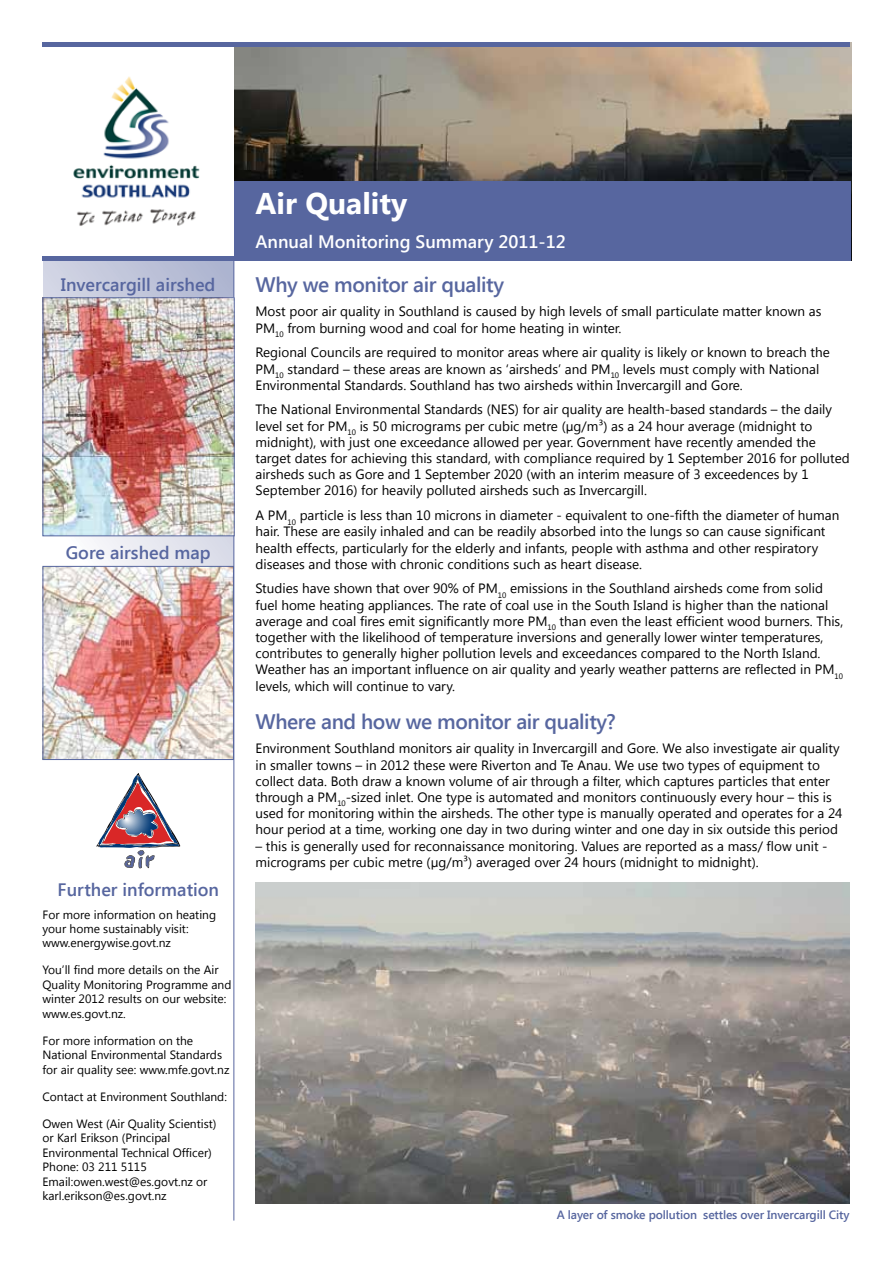
<style>
.page{position:relative;width:893px;height:1263px;background:#fff}
.page>*{position:absolute;margin:0;border:0;box-sizing:border-box;transform-origin:0 0}
.t1{font:700 30px "Segoe UI";color:#fff}
.t2{font:600 21px "Segoe UI";letter-spacing:-.02em;color:#57669f}
.t3{font:600 18px "Segoe UI";color:#57669f}
.t4{font:600 18px "Segoe UI";color:#fff}
.t5{font:13.5px/16.2px "Segoe UI";color:#000}
.t6{font:12px/14.4px "Segoe UI";color:#000}
.t7{font:600 12px "Segoe UI";letter-spacing:-.01em;color:#57669f}
</style>
<div class="page">
<svg style="left:43px;top:260px;width:190px;height:306px"></svg>
<img style="left:73px;top:76px;width:127px;height:150px">
<hr style="left:233px;top:260px;width:1px;height:960px;background:#57669f">
<img style="left:234px;top:43px;width:617px;height:217px">
<hr style="left:43px;top:43px;width:807px;height:4px;background:#57669f">
<hr style="left:43px;top:256px;width:807px;height:4px;background:#57669f">
<div style="left:234px;top:181px;width:616px;height:79px;background:#57669f"></div>
<img style="left:255px;top:882px;width:595px;height:321px">
<img style="left:45px;top:299px;width:188px;height:235px">
<div style="left:43px;top:297px;width:192px;height:239px;border:1px solid #57669f"></div>
<img style="left:45px;top:568px;width:187px;height:190px">
<div style="left:43px;top:566px;width:191px;height:194px;border:1px solid #57669f"></div>
<svg style="left:96px;top:773px;width:84px;height:96px"></svg>
<h3 class="t3" style="left:61px;top:272px;width:156px">Invercargill airshed</h3>
<h3 class="t3" style="left:66px;top:540px;width:146px">Gore airshed map</h3>
<h3 class="t3" style="left:58px;top:877px;width:163px">Further information</h3>
<p class="t6" style="left:43px;top:906px;width:175px">For more information on heating your home sustainably visit: www.energywise.govt.nz</p>
<p class="t6" style="left:43px;top:962px;width:190px">You’ll find more details on the Air<br>Quality Monitoring Programme and winter 2012 results on our website: www.es.govt.nz.</p>
<p class="t6" style="left:43px;top:1033px;width:188px">For more information on the<br>National Environmental Standards for air quality see: www.mfe.govt.nz</p>
<p class="t6" style="left:43px;top:1089px;width:186px">Contact at Environment Southland:</p>
<p class="t6" style="left:43px;top:1116px;width:175px">Owen West (Air Quality Scientist) or Karl Erikson (Principal<br>Environmental Technical Officer)<br>Phone: 03 211 5115<br>Email:owen.west@es.govt.nz or karl.erikson@es.govt.nz</p>
<h1 class="t1" style="left:255px;top:182px;width:153px">Air Quality</h1>
<h3 class="t4" style="left:255px;top:229px;width:312px">Annual Monitoring Summary 2011-12</h3>
<h2 class="t2" style="left:255px;top:270px;width:250px">Why we monitor air quality</h2>
<p class="t5" style="left:255px;top:303px;width:567px">Most poor air quality in Southland is caused by high levels of small particulate matter known as<br>PM<sub>10</sub> from burning wood and coal for home heating in winter.</p>
<p class="t5" style="left:255px;top:344px;width:576px">Regional Councils are required to monitor areas where air quality is likely or known to breach the<br>PM<sub>10</sub> standard – these areas are known as ‘airsheds’ and PM<sub>10</sub> levels must comply with National<br>Environmental Standards. Southland has two airsheds within Invercargill and Gore.</p>
<p class="t5" style="left:255px;top:401px;width:596px">The National Environmental Standards (NES) for air quality are health-based standards – the daily level set for PM<sub>10</sub> is 50 micrograms per cubic metre (µg/m³) as a 24 hour average (midnight to midnight), with just one exceedance allowed per year. Government have recently amended the target dates for achieving this standard, with compliance required by 1 September 2016 for polluted airsheds such as Gore and 1 September 2020 (with an interim measure of 3 exceedences by 1<br>September 2016) for heavily polluted airsheds such as Invercargill.</p>
<p class="t5" style="left:255px;top:507px;width:585px">A PM<sub>10</sub> particle is less than 10 microns in diameter - equivalent to one-fifth the diameter of human hair. These are easily inhaled and can be readily absorbed into the lungs so can cause significant health effects, particularly for the elderly and infants, people with asthma and other respiratory diseases and those with chronic conditions such as heart disease.</p>
<p class="t5" style="left:255px;top:580px;width:589px">Studies have shown that over 90% of PM<sub>10</sub> emissions in the Southland airsheds come from solid fuel home heating appliances. The rate of coal use in the South Island is higher than the national average and coal fires emit significantly more PM<sub>10</sub> than even the least efficient wood burners. This, together with the likelihood of temperature inversions and generally lower winter temperatures, contributes to generally higher pollution levels and exceedances compared to the North Island.<br>Weather has an important influence on air quality and yearly weather patterns are reflected in PM<sub>10 </sub>levels, which will continue to vary.</p>
<h2 class="t2" style="left:255px;top:706px;width:362px">Where and how we monitor air quality?</h2>
<p class="t5" style="left:255px;top:740px;width:588px">Environment Southland monitors air quality in Invercargill and Gore. We also investigate air quality in smaller towns – in 2012 these were Riverton and Te Anau. We use two types of equipment to collect data. Both draw a known volume of air through a filter, which captures particles that enter through a PM<sub>10</sub>-sized inlet. One type is automated and monitors continuously every hour – this is used for monitoring within the airsheds. The other type is manually operated and operates for a 24 hour period at a time, working one day in two during winter and one day in six outside this period</p>
<p class="t5" style="left:255px;top:837px;width:574px">– this is generally used for reconnaissance monitoring. Values are reported as a mass/ flow unit - micrograms per cubic metre (µg/m³) averaged over 24 hours (midnight to midnight).</p>
<p class="t7" style="left:557px;top:1206px;width:294px">A layer of smoke pollution settles over Invercargill City</p>
</div>
